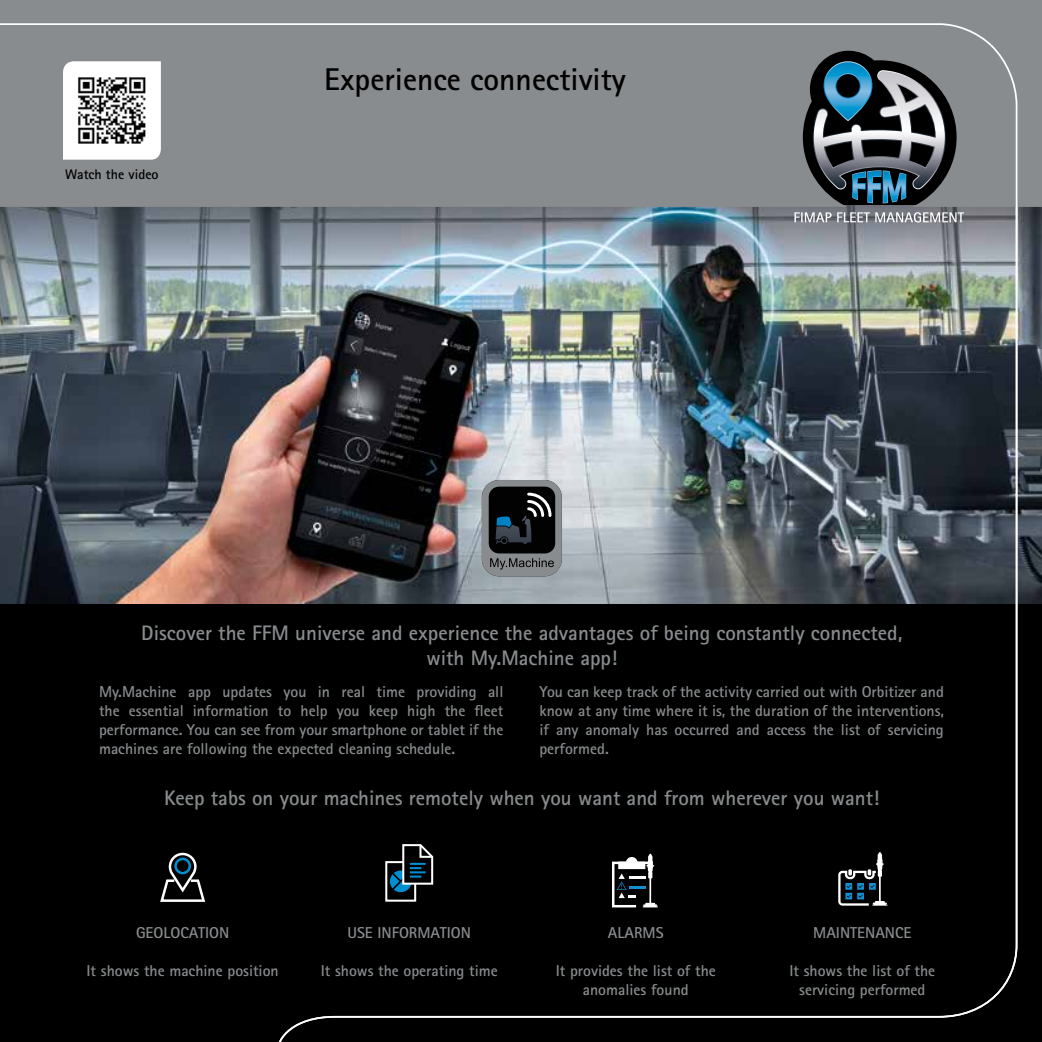
<style>
.page{position:relative;width:1042px;height:1042px;background:#fff}
.page>*{position:absolute;margin:0;border:0;box-sizing:border-box;transform-origin:0 0}
.t1{font:700 31.5px "Rotis Sans Serif";color:#000}
.t2{font:700 21px/25.2px "Rotis Sans Serif";color:#898c8e;text-align:center}
.t3{font:700 15.75px/18.9px "Rotis Sans Serif";color:#898c8e;text-align:justify}
.t4{font:700 14px "Rotis Sans Serif";color:#000}
</style>
<div class="page">
<img style="left:0;top:0;width:1042px;height:1042px">
<svg style="left:63px;top:61px;width:98px;height:99px"></svg>
<img style="left:75px;top:74px;width:73px;height:73px">
<svg style="left:482px;top:480px;width:80px;height:96px;background:#45494c"></svg>
<p class="t4" style="left:65px;top:165px;width:95px">Watch the video</p>
<h1 class="t1" style="left:324px;top:60px;width:303px">Experience connectivity</h1>
<h2 class="t2" style="left:141px;top:620px;width:762px">Discover the FFM universe and experience the advantages of being constantly connected, with My.Machine app!</h2>
<p class="t3" style="left:99px;top:682px;width:406px">My.Machine app updates you in real time providing all the essential information to help you keep high the fleet performance. You can see from your smartphone or tablet if the machines are following the expected cleaning schedule.</p>
<p class="t3" style="left:539px;top:682px;width:406px">You can keep track of the activity carried out with Orbitizer and know at any time where it is, the duration of the interventions, if any anomaly has occurred and access the list of servicing performed.</p>
<h2 class="t2" style="left:164px;top:785px;width:716px">Keep tabs on your machines remotely when you want and from wherever you want!</h2>
<p class="t3" style="left:136px;top:923px;width:95px">GEOLOCATION</p>
<p class="t3" style="left:87px;top:960px;width:194px">It shows the machine position</p>
<p class="t3" style="left:347px;top:923px;width:125px">USE INFORMATION</p>
<p class="t3" style="left:321px;top:960px;width:178px">It shows the operating time</p>
<p class="t3" style="left:608px;top:923px;width:57px">ALARMS</p>
<p class="t3" style="left:556px;top:960px;width:162px;text-align:center">It provides the list of the anomalies found</p>
<p class="t3" style="left:813px;top:923px;width:100px">MAINTENANCE</p>
<p class="t3" style="left:789px;top:960px;width:147px;text-align:center">It shows the list of the servicing performed</p>
</div>
